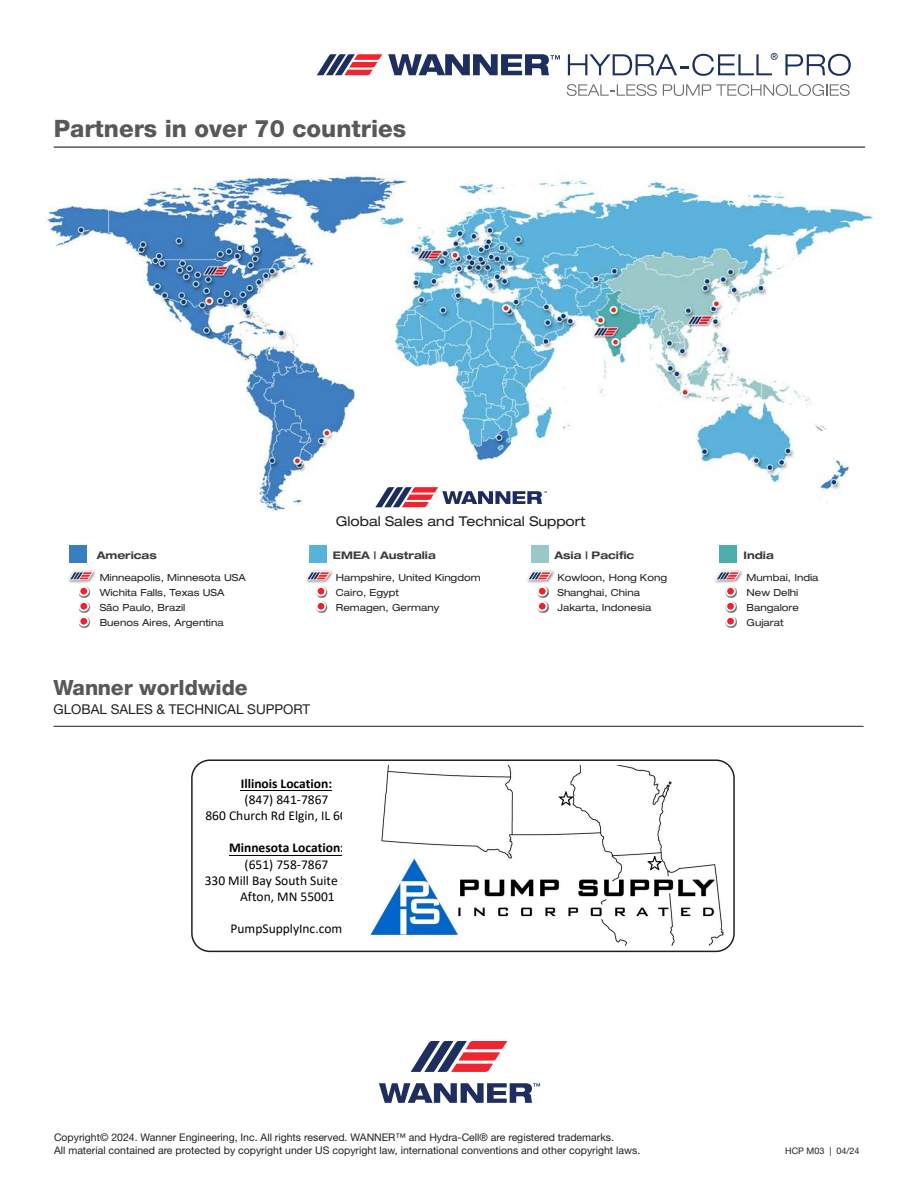
<style>
.page{position:relative;width:918px;height:1188px;background:#fff}
.page>*{position:absolute;margin:0;border:0;box-sizing:border-box;transform-origin:0 0}
.t1{font:800 24px "Helvetica Neue LT Std";color:#57585a}
.t2{font:800 21px "Helvetica Neue LT Std";color:#57585a}
.t3{font:13.5px/16.2px "Calibri";color:#000;text-align:center}
.t4{font:700 13.5px "Calibri";color:#000}
.t5{font:expanded 13.5px "Helvetica Neue LT Std";color:#231f20}
.t6{font:13.5px "Helvetica Neue LT Std";color:#231f20}
.t7{font:10.5px "Helvetica Neue LT Std";color:#231f20}
.t8{font:700 expanded 10.5px "Helvetica Neue LT Std";color:#393c3f}
.t9{font:expanded 9.75px "Helvetica Neue LT Std";color:#231f20}
.t10{font:9px "Helvetica Neue LT Std";color:#231f20}
</style>
<div class="page">
<svg style="left:411px;top:1041px;width:96px;height:31px"></svg>
<svg style="left:379px;top:1083px;width:161px;height:20px"></svg>
<hr style="left:54px;top:726px;width:810px;height:1px;background:#231f20">
<svg style="left:785px;top:54px;width:66px;height:22px"></svg>
<svg style="left:388px;top:54px;width:172px;height:21px"></svg>
<svg style="left:568px;top:53px;width:210px;height:23px"></svg>
<svg style="left:317px;top:54px;width:65px;height:21px"></svg>
<svg style="left:567px;top:84px;width:90px;height:12px"></svg>
<svg style="left:663px;top:84px;width:187px;height:12px"></svg>
<hr style="left:54px;top:146px;width:811px;height:2px;background:#57585a">
<img style="left:47px;top:172px;width:827px;height:345px">
<div style="left:309px;top:546px;width:17px;height:17px;background:#59b2dc"></div>
<div style="left:304px;top:570px;width:31px;height:14px;background:#231f20;opacity:.63"></div>
<svg style="left:305px;top:571px;width:26px;height:10px"></svg>
<div style="left:316px;top:586px;width:12px;height:12px;background:#231f20;opacity:.75"></div>
<div style="left:317px;top:587px;width:8px;height:9px;background:#ee222b;border-radius:50%"></div>
<div style="left:316px;top:586px;width:10px;height:10px;border:2px solid #fff;border-radius:50%"></div>
<div style="left:316px;top:601px;width:12px;height:12px;background:#231f20;opacity:.75"></div>
<div style="left:317px;top:602px;width:8px;height:9px;background:#ee222b;border-radius:50%"></div>
<div style="left:316px;top:601px;width:10px;height:11px;border:2px solid #fff;border-radius:50%"></div>
<div style="left:532px;top:546px;width:17px;height:17px;background:#99c8c9"></div>
<div style="left:526px;top:570px;width:30px;height:14px;background:#231f20;opacity:.63"></div>
<svg style="left:527px;top:571px;width:26px;height:10px"></svg>
<div style="left:537px;top:586px;width:12px;height:12px;background:#231f20;opacity:.75"></div>
<div style="left:538px;top:587px;width:9px;height:9px;background:#ee222b;border-radius:50%"></div>
<div style="left:537px;top:586px;width:11px;height:10px;border:2px solid #fff;border-radius:50%"></div>
<div style="left:537px;top:601px;width:12px;height:12px;background:#231f20;opacity:.75"></div>
<div style="left:538px;top:602px;width:9px;height:9px;background:#ee222b;border-radius:50%"></div>
<div style="left:537px;top:601px;width:11px;height:11px;border:2px solid #fff;border-radius:50%"></div>
<div style="left:70px;top:546px;width:17px;height:17px;background:#3a7dc0"></div>
<div style="left:67px;top:569px;width:30px;height:15px;background:#231f20;opacity:.63"></div>
<svg style="left:68px;top:571px;width:26px;height:10px"></svg>
<div style="left:79px;top:586px;width:11px;height:12px;background:#231f20;opacity:.75"></div>
<div style="left:79px;top:587px;width:9px;height:8px;background:#ee222b;border-radius:50%"></div>
<div style="left:79px;top:586px;width:10px;height:10px;border:2px solid #fff;border-radius:50%"></div>
<div style="left:79px;top:601px;width:11px;height:12px;background:#231f20;opacity:.75"></div>
<div style="left:79px;top:602px;width:9px;height:9px;background:#ee222b;border-radius:50%"></div>
<div style="left:79px;top:601px;width:10px;height:10px;border:2px solid #fff;border-radius:50%"></div>
<div style="left:79px;top:616px;width:11px;height:12px;background:#231f20;opacity:.75"></div>
<div style="left:79px;top:617px;width:9px;height:9px;background:#ee222b;border-radius:50%"></div>
<div style="left:79px;top:616px;width:10px;height:11px;border:2px solid #fff;border-radius:50%"></div>
<svg style="left:375px;top:487px;width:172px;height:20px"></svg>
<div style="left:719px;top:546px;width:18px;height:17px;background:#4dacac"></div>
<div style="left:714px;top:570px;width:30px;height:14px;background:#231f20;opacity:.63"></div>
<svg style="left:715px;top:571px;width:26px;height:10px"></svg>
<div style="left:725px;top:586px;width:12px;height:12px;background:#231f20;opacity:.75"></div>
<div style="left:726px;top:587px;width:9px;height:9px;background:#ee222b;border-radius:50%"></div>
<div style="left:725px;top:586px;width:11px;height:10px;border:2px solid #fff;border-radius:50%"></div>
<div style="left:725px;top:601px;width:12px;height:12px;background:#231f20;opacity:.75"></div>
<div style="left:726px;top:602px;width:9px;height:9px;background:#ee222b;border-radius:50%"></div>
<div style="left:725px;top:601px;width:11px;height:11px;border:2px solid #fff;border-radius:50%"></div>
<div style="left:725px;top:616px;width:12px;height:12px;background:#231f20;opacity:.75"></div>
<div style="left:726px;top:617px;width:9px;height:9px;background:#ee222b;border-radius:50%"></div>
<div style="left:725px;top:616px;width:11px;height:10px;border:2px solid #fff;border-radius:50%"></div>
<div style="left:191px;top:759px;width:544px;height:193px;border:2px solid #231f20;border-radius:18px"></div>
<img style="left:370px;top:766px;width:354px;height:179px">
<hr style="left:229px;top:855px;width:115px;height:1px;background:#000">
<hr style="left:241px;top:790px;width:91px;height:1px;background:#000">
<p class="t1" style="left:54px;top:114px;width:354px">Partners in over 70 countries</p>
<p class="t8" style="left:97px;top:548px;width:62px">Americas</p>
<p class="t9" style="left:100px;top:571px;width:148px">Minneapolis, Minnesota USA</p>
<p class="t9" style="left:100px;top:586px;width:126px">Wichita Falls, Texas USA</p>
<p class="t9" style="left:100px;top:601px;width:87px">São Paulo, Brazil</p>
<p class="t9" style="left:100px;top:616px;width:126px">Buenos Aires, Argentina</p>
<p class="t2" style="left:54px;top:675px;width:196px">Wanner worldwide</p>
<p class="t6" style="left:54px;top:701px;width:258px">GLOBAL SALES &amp; TECHNICAL SUPPORT</p>
<p class="t5" style="left:336px;top:513px;width:251px">Global Sales and Technical Support</p>
<p class="t8" style="left:333px;top:548px;width:104px">EMEA | Australia</p>
<p class="t9" style="left:336px;top:571px;width:146px">Hampshire, United Kingdom</p>
<p class="t9" style="left:336px;top:586px;width:65px">Cairo, Egypt</p>
<p class="t9" style="left:336px;top:601px;width:105px">Remagen, Germany</p>
<p class="t8" style="left:554px;top:548px;width:81px">Asia | Pacific</p>
<p class="t9" style="left:557px;top:571px;width:111px">Kowloon, Hong Kong</p>
<p class="t9" style="left:557px;top:586px;width:84px">Shanghai, China</p>
<p class="t9" style="left:557px;top:601px;width:95px">Jakarta, Indonesia</p>
<h3 class="t4" style="left:241px;top:774px;width:93px">Illinois Location:</h3>
<h3 class="t3" style="left:205px;top:791px;width:163px">(847) 841-7867<br>860 Church Rd Elgin, IL 60123</h3>
<h3 class="t4" style="left:229px;top:838px;width:116px">Minnesota Location:</h3>
<h3 class="t3" style="left:205px;top:856px;width:165px">(651) 758-7867<br>330 Mill Bay South Suite 1511<br>Afton, MN 55001</h3>
<h3 class="t3" style="left:231px;top:920px;width:113px">PumpSupplyInc.com</h3>
<p class="t8" style="left:744px;top:548px;width:32px">India</p>
<p class="t9" style="left:747px;top:571px;width:74px">Mumbai, India</p>
<p class="t9" style="left:747px;top:586px;width:53px">New Delhi</p>
<p class="t9" style="left:747px;top:601px;width:54px">Bangalore</p>
<p class="t9" style="left:747px;top:616px;width:39px">Gujarat</p>
<p class="t7" style="left:54px;top:1131px;width:561px">Copyright© 2024. Wanner Engineering, Inc. All rights reserved. WANNER™ and Hydra-Cell® are registered trademarks.</p>
<p class="t7" style="left:54px;top:1144px;width:588px">All material contained are protected by copyright under US copyright law, international conventions and other copyright laws.</p>
<p class="t10" style="left:785px;top:1145px;width:76px">HCP M03 | 04/24</p>
</div>
